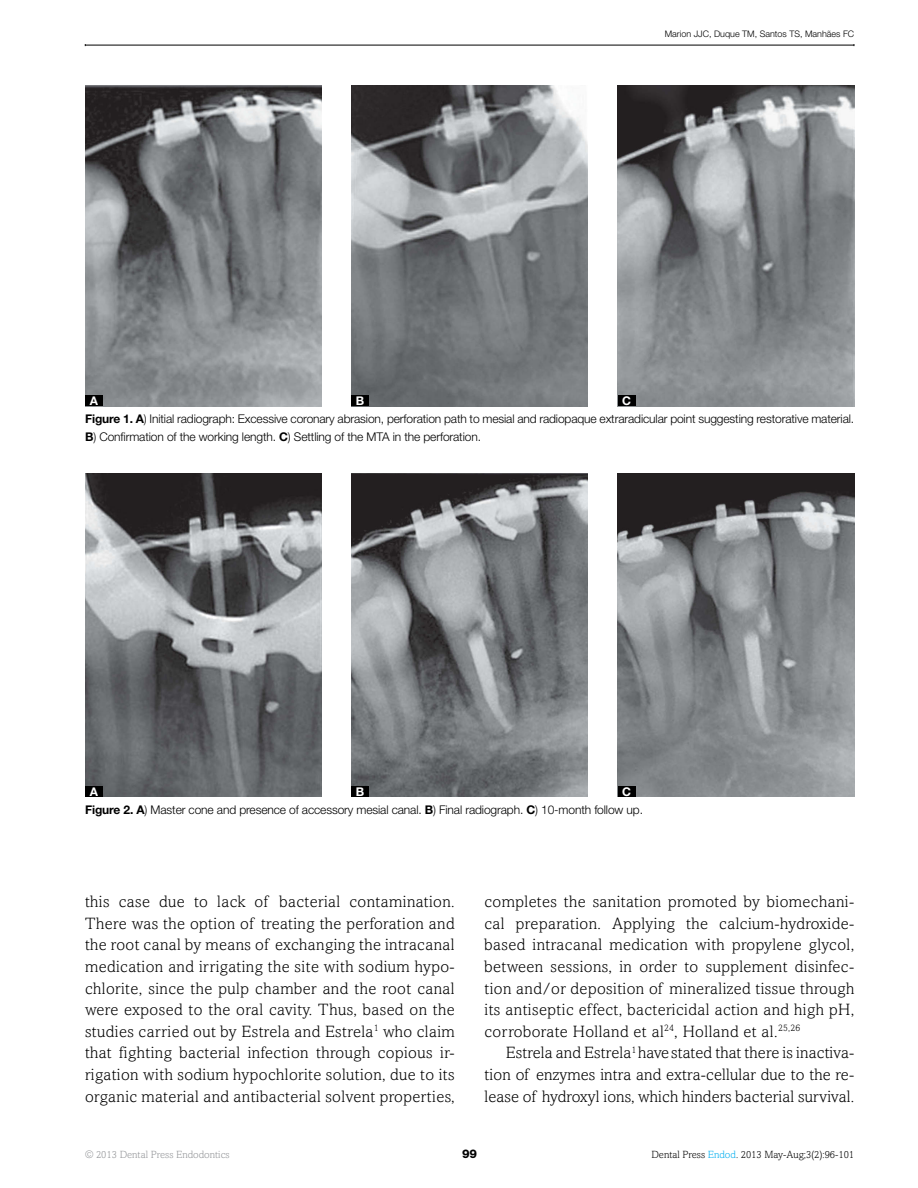
<style>
.page{position:relative;width:918px;height:1188px;background:#fff}
.page>*{position:absolute;margin:0;border:0;box-sizing:border-box;transform-origin:0 0}
.t1{font:300 16.5px/21.6px "Amasis";letter-spacing:.025em;color:#000;text-align:justify}
.t2{font:300 12px/18px "Helvetica Neue LT Std";letter-spacing:-.01em;color:#000}
.t3{font:700 12px "Helvetica Neue LT Std";color:#fff}
.t4{font:800 12px "Helvetica Neue LT Std";color:#000}
.t5{font:300 10.5px "Amasis";color:#000}
.t6{font:300 10.5px "Amasis";color:#939598}
.t7{font:300 9px "Helvetica Neue LT Std";color:#000}
.s1{font-weight:700}
.s2{color:#00aeef}
</style>
<div class="page">
<hr style="left:85px;top:45px;width:769px;height:1px;background:#000">
<img style="left:85px;top:85px;width:237px;height:321px">
<img style="left:85px;top:474px;width:237px;height:323px">
<img style="left:351px;top:85px;width:237px;height:321px">
<img style="left:351px;top:474px;width:237px;height:323px">
<img style="left:618px;top:85px;width:236px;height:321px">
<img style="left:618px;top:474px;width:236px;height:323px">
<div style="left:85px;top:395px;width:18px;height:11px;background:#000"></div>
<div style="left:85px;top:786px;width:18px;height:11px;background:#000"></div>
<div style="left:351px;top:395px;width:18px;height:11px;background:#000"></div>
<div style="left:351px;top:786px;width:18px;height:11px;background:#000"></div>
<div style="left:618px;top:395px;width:17px;height:11px;background:#000"></div>
<div style="left:618px;top:786px;width:17px;height:11px;background:#000"></div>
<p class="t3" style="left:90px;top:393px;width:10px">A</p>
<p class="t3" style="left:356px;top:393px;width:9px">B</p>
<p class="t7" style="left:665px;top:28px;width:191px">Marion JJC, Duque TM, Santos TS, Manhães FC</p>
<p class="t3" style="left:622px;top:393px;width:9px">C</p>
<p class="t2" style="left:85px;top:410px;width:771px"><span class="s1">Figure 1. A</span>) Initial radiograph: Excessive coronary abrasion, perforation path to mesial and radiopaque extraradicular point suggesting restorative material.<br><span class="s1">B</span>) Confirmation of the working length. <span class="s1">C</span>) Settling of the MTA in the perforation.</p>
<p class="t3" style="left:90px;top:784px;width:10px">A</p>
<p class="t3" style="left:356px;top:784px;width:9px">B</p>
<p class="t3" style="left:622px;top:784px;width:9px">C</p>
<p class="t2" style="left:85px;top:800px;width:560px"><span class="s1">Figure 2. A</span>) Master cone and presence of accessory mesial canal. <span class="s1">B</span>) Final radiograph. <span class="s1">C</span>) 10-month follow up.</p>
<p class="t1" style="left:85px;top:891px;width:371px">this case due to lack of bacterial contamination.<br>There was the option of treating the perforation and the root canal by means of exchanging the intracanal medication and irrigating the site with sodium hypo&shy;chlorite, since the pulp chamber and the root canal were exposed to the oral cavity. Thus, based on the studies carried out by Estrela and Estrela<sup>1</sup> who claim that fighting bacterial infection through copious ir&shy;rigation with sodium hypochlorite solution, due to its organic material and antibacterial solvent properties,</p>
<p class="t1" style="left:485px;top:891px;width:371px">completes the sanitation promoted by biomechani&shy;cal preparation. Applying the calcium-hydroxide&shy;based intracanal medication with propylene glycol, between sessions, in order to supplement disinfec&shy;tion and/or deposition of mineralized tissue through its antiseptic effect, bactericidal action and high pH, corroborate Holland et al<sup>24</sup>, Holland et al.<sup>25,26</sup></p>
<p class="t1" style="left:485px;top:1042px;width:371px;text-indent:21px">Estrela and Estrela<sup>1</sup> havestated that there is inactiva&shy;tion of enzymes intra and extra-cellular due to the re&shy;lease of hydroxyl ions, which hinders bacterial survival.</p>
<p class="t6" style="left:85px;top:1149px;width:146px">© 2013 Dental Press Endodontics</p>
<p class="t4" style="left:462px;top:1147px;width:17px">99</p>
<p class="t5" style="left:651px;top:1149px;width:204px">Dental Press <span class="s2">Endod</span>. 2013 May-Aug;3(2):96-101</p>
</div>
